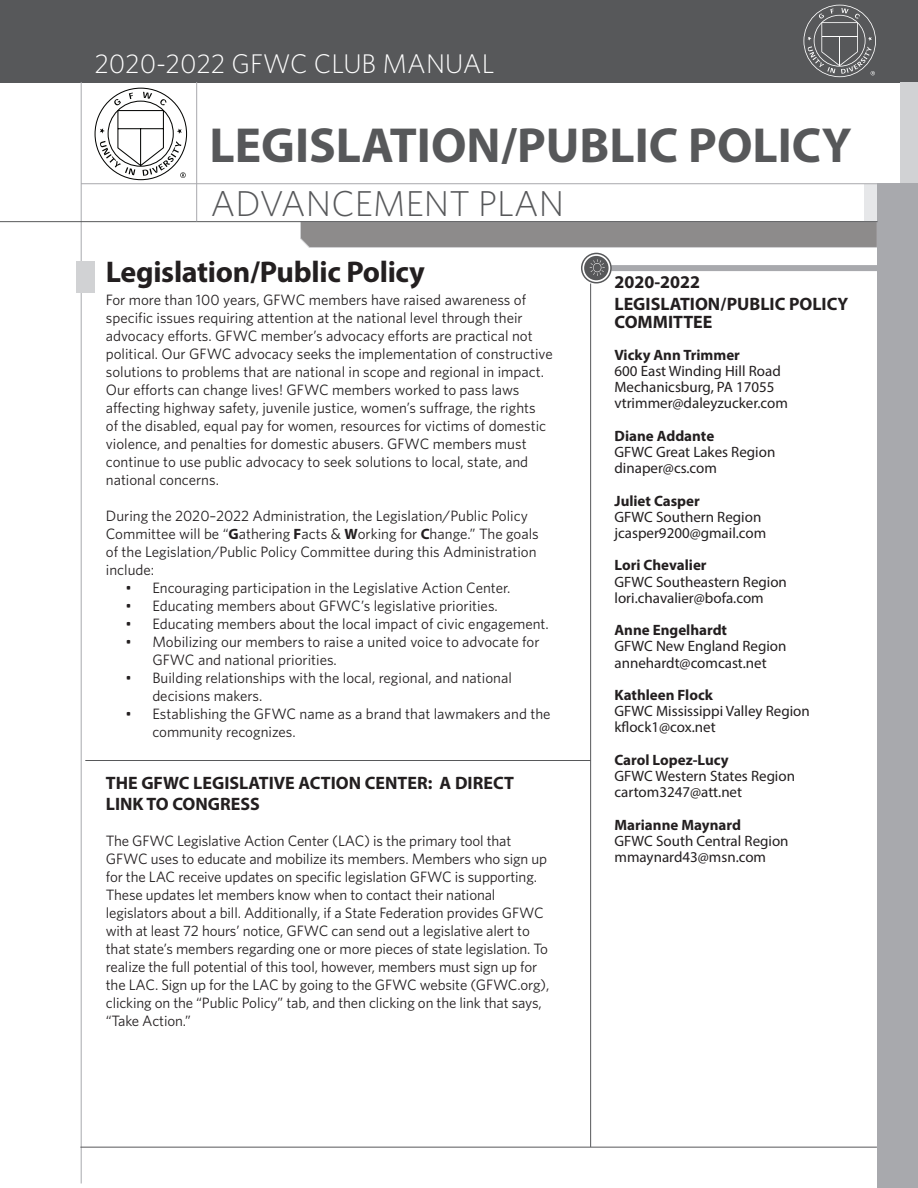
<style>
.page{position:relative;width:918px;height:1188px;background:#fff}
.page>*{position:absolute;margin:0;border:0;box-sizing:border-box;transform-origin:0 0}
.t1{font:700 49.5px "Myriad Pro";color:#57585a}
.t2{font:300 36px "Whitney HTF";color:#57585a}
.t3{font:700 30px "Myriad Pro";letter-spacing:-.01em;color:#231f20}
.t4{font:300 27px "Whitney HTF";color:#fff}
.t5{font:700 18px/21px "Myriad Pro";color:#231f20}
.t6{font:15px/18px "Whitney HTF";color:#231f20}
.t7{font:15px "Myriad Pro";color:#231f20}
.t8{font:700 15px "Myriad Pro";color:#231f20}
.s1{font-family:"Myriad Pro";font-weight:700}
</style>
<div class="page">
<div style="left:611px;top:265px;width:274px;height:6px;background:#a8a9ad"></div>
<div style="left:300px;top:222px;width:578px;height:26px;background:#8d8b8b"></div>
<div style="left:864px;top:184px;width:14px;height:37px;background:#e6e7e9"></div>
<div style="left:0;top:0;width:918px;height:82px;background:#57585a"></div>
<div style="left:901px;top:82px;width:17px;height:104px;background:#d1d2d4"></div>
<div style="left:878px;top:184px;width:40px;height:1004px;background:#a8a9ad"></div>
<hr style="left:81px;top:183px;width:837px;height:1px;background:#a8a9ad">
<hr style="left:81px;top:82px;width:1px;height:1101px;background:#a8a9ad">
<hr style="left:0;top:221px;width:878px;height:1px;background:#57585a">
<svg style="left:803px;top:5px;width:73px;height:72px"></svg>
<svg style="left:582px;top:253px;width:29px;height:30px"></svg>
<div style="left:581px;top:253px;width:31px;height:30px;border:2px solid #57585a;border-radius:50%"></div>
<div style="left:584px;top:256px;width:25px;height:24px;background:#57585a;border-radius:50%"></div>
<hr style="left:590px;top:283px;width:1px;height:864px;background:#57585a">
<hr style="left:196px;top:82px;width:1px;height:139px;background:#a8a9ad">
<div style="left:76px;top:261px;width:18px;height:32px;background:#d1d2d4"></div>
<hr style="left:80px;top:1147px;width:797px;height:1px;background:#57585a">
<svg style="left:94px;top:88px;width:93px;height:92px"></svg>
<svg style="left:100px;top:92px;width:86px;height:86px"></svg>
<hr style="left:85px;top:760px;width:506px;height:1px;background:#57585a">
<svg style="left:590px;top:259px;width:15px;height:17px"></svg>
<p class="t4" style="left:94px;top:48px;width:401px">2020-2022 GFWC CLUB MANUAL</p>
<p class="t1" style="left:210px;top:113px;width:644px">LEGISLATION/PUBLIC POLICY</p>
<p class="t2" style="left:211px;top:183px;width:355px">ADVANCEMENT PLAN</p>
<p class="t3" style="left:106px;top:252px;width:321px">Legislation/Public Policy</p>
<p class="t6" style="left:106px;top:290px;width:448px">For more than 100 years, GFWC members have raised awareness of specific issues requiring attention at the national level through their advocacy efforts. GFWC member’s advocacy efforts are practical not political. Our GFWC advocacy seeks the implementation of constructive solutions to problems that are national in scope and regional in impact.<br>Our efforts can change lives! GFWC members worked to pass laws affecting highway safety, juvenile justice, women’s suffrage, the rights<br>of the disabled, equal pay for women, resources for victims of domestic violence, and penalties for domestic abusers. GFWC members must continue to use public advocacy to seek solutions to local, state, and national concerns.</p>
<p class="t6" style="left:106px;top:506px;width:434px">During the 2020–2022 Administration, the Legislation/Public Policy Committee will be “<span class="s1">G</span>athering <span class="s1">F</span>acts &amp; <span class="s1">W</span>orking for <span class="s1">C</span>hange.” The goals of the Legislation/Public Policy Committee during this Administration include:</p>
<p class="t6" style="left:125px;top:578px;width:387px">• Encouraging participation in the Legislative Action Center.</p>
<p class="t6" style="left:125px;top:596px;width:374px">• Educating members about GFWC’s legislative priorities.</p>
<p class="t6" style="left:125px;top:614px;width:425px">• Educating members about the local impact of civic engagement.</p>
<p class="t6" style="left:152px;top:632px;width:389px;text-indent:-27px">• Mobilizing our members to raise a united voice to advocate for<br>GFWC and national priorities.</p>
<p class="t6" style="left:152px;top:668px;width:361px;text-indent:-27px">• Building relationships with the local, regional, and national decisions makers.</p>
<p class="t6" style="left:152px;top:704px;width:400px;text-indent:-27px">• Establishing the GFWC name as a brand that lawmakers and the community recognizes.</p>
<p class="t5" style="left:106px;top:772px;width:410px">THE GFWC LEGISLATIVE ACTION CENTER: A DIRECT<br>LINK TO CONGRESS</p>
<p class="t6" style="left:106px;top:831px;width:445px">The GFWC Legislative Action Center (LAC) is the primary tool that GFWC uses to educate and mobilize its members. Members who sign up for the LAC receive updates on specific legislation GFWC is supporting.<br>These updates let members know when to contact their national legislators about a bill. Additionally, if a State Federation provides GFWC with at least 72 hours’ notice, GFWC can send out a legislative alert to that state’s members regarding one or more pieces of state legislation. To realize the full potential of this tool, however, members must sign up for the LAC. Sign up for the LAC by going to the GFWC website (GFWC.org), clicking on the “Public Policy” tab, and then clicking on the link that says, “Take Action.”</p>
<p class="t5" style="left:615px;top:271px;width:87px">2020-2022</p>
<p class="t5" style="left:615px;top:294px;width:235px;line-height:18px">LEGISLATION/ PUBLIC POLICY<br>COMMITTEE</p>
<p class="t8" style="left:615px;top:345px;width:127px">Vicky Ann Trimmer</p>
<p class="t7" style="left:615px;top:362px;width:168px">600 East Winding Hill Road</p>
<p class="t7" style="left:615px;top:378px;width:162px">Mechanicsburg, PA 17055</p>
<p class="t7" style="left:615px;top:394px;width:175px">vtrimmer@daleyzucker.com</p>
<p class="t8" style="left:615px;top:426px;width:101px">Diane Addante</p>
<p class="t7" style="left:615px;top:443px;width:162px">GFWC Great Lakes Region</p>
<p class="t7" style="left:615px;top:459px;width:104px">dinaper@cs.com</p>
<p class="t8" style="left:615px;top:491px;width:87px">Juliet Casper</p>
<p class="t7" style="left:615px;top:508px;width:148px">GFWC Southern Region</p>
<p class="t7" style="left:615px;top:524px;width:153px">jcasper9200@gmail.com</p>
<p class="t8" style="left:615px;top:556px;width:94px">Lori Chevalier</p>
<p class="t7" style="left:615px;top:572px;width:174px">GFWC Southeastern Region</p>
<p class="t7" style="left:615px;top:589px;width:151px">lori.chavalier@bofa.com</p>
<p class="t8" style="left:615px;top:620px;width:114px">Anne Engelhardt</p>
<p class="t7" style="left:615px;top:637px;width:174px">GFWC New England Region</p>
<p class="t7" style="left:615px;top:653px;width:154px">annehardt@comcast.net</p>
<p class="t8" style="left:615px;top:685px;width:100px">Kathleen Flock</p>
<p class="t7" style="left:615px;top:702px;width:197px">GFWC Mississippi Valley Region</p>
<p class="t7" style="left:615px;top:718px;width:103px">kflock1@cox.net</p>
<p class="t8" style="left:615px;top:750px;width:116px">Carol Lopez-Lucy</p>
<p class="t7" style="left:615px;top:767px;width:182px">GFWC Western States Region</p>
<p class="t7" style="left:615px;top:783px;width:129px">cartom3247@att.net</p>
<p class="t8" style="left:615px;top:815px;width:128px">Marianne Maynard</p>
<p class="t7" style="left:615px;top:832px;width:176px">GFWC South Central Region</p>
<p class="t7" style="left:615px;top:848px;width:153px">mmaynard43@msn.com</p>
</div>
